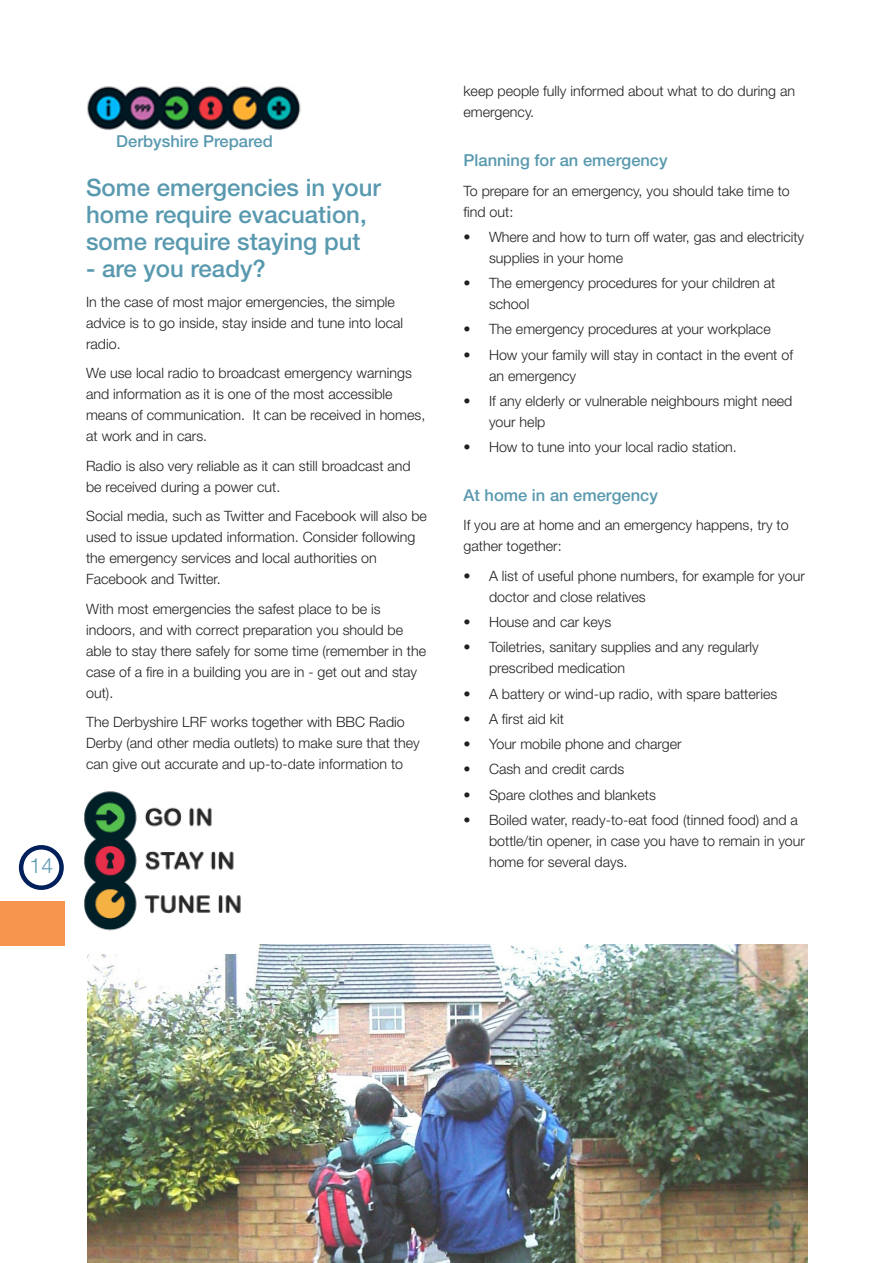
<style>
.page{position:relative;width:893px;height:1263px;background:#fff}
.page>*{position:absolute;margin:0;border:0;box-sizing:border-box;transform-origin:0 0}
.t1{font:500 24px/27px "Helvetica Neue LT";color:#5999af}
.t2{font:300 21px "Helvetica Neue LT";color:#5999af}
.t3{font:500 16.5px "Helvetica Neue LT";color:#5999af}
.t4{font:300 14.25px/21px "Helvetica Neue LT";color:#231f20}
</style>
<div class="page">
<svg style="left:21px;top:847px;width:41px;height:41px"></svg>
<div style="left:19px;top:845px;width:45px;height:45px;border:4px solid #00205b;border-radius:50%"></div>
<img style="left:87px;top:944px;width:721px;height:319px">
<img style="left:84px;top:791px;width:167px;height:162px">
<div style="left:0;top:901px;width:65px;height:45px;background:#f7944d"></div>
<img style="left:87px;top:86px;width:214px;height:44px">
<p class="t3" style="left:116px;top:131px;width:158px">Derbyshire Prepared</p>
<h1 class="t1" style="left:86px;top:174px;width:296px">Some emergencies in your home require evacuation, some require staying put</h1>
<h1 class="t1" style="left:86px;top:255px;width:181px">- are you ready?</h1>
<p class="t4" style="left:86px;top:291px;width:318px">In the case of most major emergencies, the simple advice is to go inside, stay inside and tune into local radio.</p>
<p class="t4" style="left:86px;top:362px;width:341px">We use local radio to broadcast emergency warnings and information as it is one of the most accessible means of communication. It can be received in homes, at work and in cars.</p>
<p class="t4" style="left:86px;top:455px;width:326px">Radio is also very reliable as it can still broadcast and be received during a power cut.</p>
<p class="t4" style="left:86px;top:505px;width:342px">Social media, such as Twitter and Facebook will also be used to issue updated information. Consider following the emergency services and local authorities on Facebook and Twitter.</p>
<p class="t4" style="left:86px;top:598px;width:341px">With most emergencies the safest place to be is indoors, and with correct preparation you should be able to stay there safely for some time (remember in the case of a fire in a building you are in - get out and stay out).</p>
<p class="t4" style="left:86px;top:711px;width:335px">The Derbyshire LRF works together with BBC Radio<br>Derby (and other media outlets) to make sure that they can give out accurate and up-to-date information to</p>
<h2 class="t2" style="left:30px;top:853px;width:25px">14</h2>
<p class="t4" style="left:463px;top:80px;width:333px">keep people fully informed about what to do during an emergency.</p>
<p class="t3" style="left:463px;top:150px;width:206px">Planning for an emergency</p>
<p class="t4" style="left:463px;top:180px;width:328px">To prepare for an emergency, you should take time to find out:</p>
<p class="t4" style="left:489px;top:226px;width:317px;text-indent:-26px">• Where and how to turn off water, gas and electricity supplies in your home</p>
<p class="t4" style="left:489px;top:272px;width:288px;text-indent:-26px">• The emergency procedures for your children at school</p>
<p class="t4" style="left:463px;top:318px;width:309px">• The emergency procedures at your workplace</p>
<p class="t4" style="left:489px;top:344px;width:306px;text-indent:-26px">• How your family will stay in contact in the event of an emergency</p>
<p class="t4" style="left:489px;top:390px;width:305px;text-indent:-26px">• If any elderly or vulnerable neighbours might need your help</p>
<p class="t4" style="left:463px;top:436px;width:275px">• How to tune into your local radio station.</p>
<p class="t3" style="left:463px;top:485px;width:196px">At home in an emergency</p>
<p class="t4" style="left:463px;top:514px;width:327px">If you are at home and an emergency happens, try to gather together:</p>
<p class="t4" style="left:489px;top:565px;width:317px;text-indent:-26px">• A list of useful phone numbers, for example for your doctor and close relatives</p>
<p class="t4" style="left:463px;top:611px;width:149px">• House and car keys</p>
<p class="t4" style="left:489px;top:636px;width:271px;text-indent:-26px">• Toiletries, sanitary supplies and any regularly prescribed medication</p>
<p class="t4" style="left:463px;top:683px;width:315px">• A battery or wind-up radio, with spare batteries</p>
<p class="t4" style="left:463px;top:708px;width:102px">• A first aid kit</p>
<p class="t4" style="left:463px;top:733px;width:220px">• Your mobile phone and charger</p>
<p class="t4" style="left:463px;top:758px;width:162px">• Cash and credit cards</p>
<p class="t4" style="left:463px;top:784px;width:194px">• Spare clothes and blankets</p>
<p class="t4" style="left:489px;top:809px;width:317px;text-indent:-26px">• Boiled water, ready-to-eat food (tinned food) and a bottle/tin opener, in case you have to remain in your home for several days.</p>
</div>
